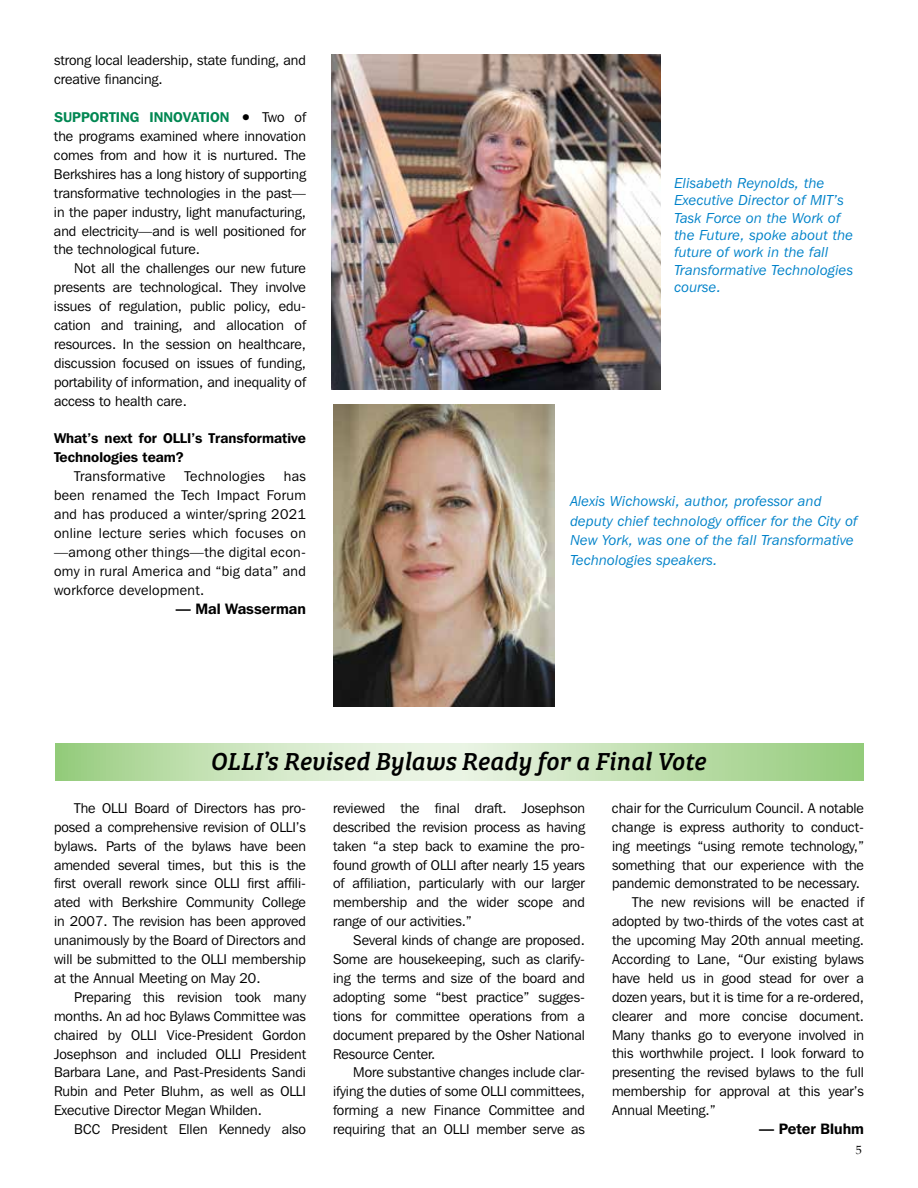
<style>
.page{position:relative;width:918px;height:1188px;background:#fff}
.page>*{position:absolute;margin:0;border:0;box-sizing:border-box;transform-origin:0 0}
.t1{font:italic 25.5px "Bree Serif";color:#000;scale:.96 1}
.t2{font:600 15px "Franklin Gothic IT Cby BT";color:#000}
.t3{font:italic 14.4px/17.2px "Franklin Gothic IT Cby BT";letter-spacing:.02em;color:#0082c9}
.t4{font:14.1px/18.9px "Franklin Gothic IT Cby BT";color:#000;text-align:justify}
.t5{font:600 14.1px/18.9px "Franklin Gothic IT Cby BT";color:#000}
.t6{font:14.1px "Franklin Gothic IT Cby BT";letter-spacing:.025em;color:#000}
.t7{font:12px "Palatino";color:#000}
.s1{font-weight:600;color:#008752}
.s2{font-weight:800;font-size:21px}
</style>
<div class="page">
<img style="left:333px;top:405px;width:222px;height:302px">
<svg style="left:55px;top:743px;width:809px;height:38px;background:#c4e1b5"></svg>
<img style="left:332px;top:55px;width:329px;height:335px">
<p class="t4" style="left:54px;top:51px;width:254px">strong local leadership, state funding, and creative financing.</p>
<p class="t4" style="left:54px;top:108px;width:254px"><span class="s1">SUPPORTING INNOVATION</span> <span class="s2">•</span> Two of the programs examined where innovation comes from and how it is nurtured. The Berkshires has a long history of supporting transformative technologies in the past— in the paper industry, light manufacturing, and electricity—and is well positioned for the technological future.</p>
<p class="t4" style="left:54px;top:259px;width:254px;text-indent:20px">Not all the challenges our new future presents are technological. They involve issues of regulation, public policy, edu&shy;cation and training, and allocation of resources. In the session on healthcare, discussion focused on issues of funding, portability of information, and inequality of access to health care.</p>
<p class="t5" style="left:54px;top:429px;width:253px">What’s next for OLLI’s Transformative<br>Technologies team?</p>
<p class="t6" style="left:74px;top:468px;width:93px">Transformative</p>
<p class="t6" style="left:185px;top:468px;width:82px">Technologies</p>
<p class="t4" style="left:54px;top:467px;width:254px;text-indent:230px">has been renamed the Tech Impact Forum and has produced a winter/spring 2021 online lecture series which focuses on —among other things—the digital econ&shy;omy in rural America and “big data” and workforce development.</p>
<p class="t2" style="left:176px;top:599px;width:132px">— Mal Wasserman</p>
<p class="t3" style="left:674px;top:174px;width:180px">Elisabeth Reynolds, the<br>Executive Director of MIT’s<br>Task Force on the Work of the Future, spoke about the future of work in the fall<br>Transformative Technologies course.</p>
<p class="t3" style="left:570px;top:491px;width:289px;line-height:19.5px">Alexis Wichowski, author, professor and deputy chief technology officer for the City of New York, was one of the fall Transformative Technologies speakers.</p>
<h1 class="t1" style="left:210px;top:742px;width:518px">OLLI’s Revised Bylaws Ready for a Final Vote</h1>
<p class="t4" style="left:333px;top:798px;width:254px">reviewed the final draft. Josephson described the revision process as having taken “a step back to examine the pro&shy;found growth of OLLI after nearly 15 years of affiliation, particularly with our larger membership and the wider scope and range of our activities.”</p>
<p class="t4" style="left:333px;top:931px;width:254px;text-indent:20px">Several kinds of change are proposed.<br>Some are housekeeping, such as clarify&shy;ing the terms and size of the board and adopting some “best practice” sugges&shy;tions for committee operations from a document prepared by the Osher National Resource Center.</p>
<p class="t4" style="left:333px;top:1063px;width:254px;text-indent:20px">More substantive changes include clar&shy;ifying the duties of some OLLI committees, forming a new Finance Committee and requiring that an OLLI member serve as</p>
<p class="t4" style="left:612px;top:798px;width:253px">chair for the Curriculum Council. A notable</p>
<p class="t4" style="left:612px;top:817px;width:254px">change is express authority to conduct-</p>
<p class="t4" style="left:612px;top:836px;width:253px">ing meetings “using remote technology,”</p>
<p class="t4" style="left:612px;top:855px;width:254px">something that our experience with the</p>
<p class="t4" style="left:612px;top:874px;width:249px">pandemic demonstrated to be necessary.</p>
<p class="t4" style="left:632px;top:893px;width:233px">The new revisions will be enacted if</p>
<p class="t4" style="left:612px;top:912px;width:254px">adopted by two-thirds of the votes cast at</p>
<p class="t4" style="left:612px;top:931px;width:254px">the upcoming May 20th annual meeting.</p>
<p class="t4" style="left:612px;top:949px;width:253px">According to Lane, “Our existing bylaws</p>
<p class="t4" style="left:612px;top:968px;width:253px">have held us in good stead for over a</p>
<p class="t4" style="left:612px;top:987px;width:254px">dozen years, but it is time for a re-ordered,</p>
<p class="t4" style="left:612px;top:1006px;width:254px">clearer and more concise document.</p>
<p class="t4" style="left:612px;top:1025px;width:254px">Many thanks go to everyone involved in</p>
<p class="t4" style="left:612px;top:1044px;width:254px">this worthwhile project. I look forward to</p>
<p class="t4" style="left:612px;top:1063px;width:254px">presenting the revised bylaws to the full</p>
<p class="t4" style="left:612px;top:1082px;width:253px">membership for approval at this year’s</p>
<p class="t4" style="left:612px;top:1101px;width:105px">Annual Meeting.”</p>
<p class="t2" style="left:759px;top:1119px;width:106px">— Peter Bluhm</p>
<p class="t4" style="left:54px;top:798px;width:254px;text-indent:20px">The OLLI Board of Directors has pro&shy;posed a comprehensive revision of OLLI’s bylaws. Parts of the bylaws have been amended several times, but this is the first overall rework since OLLI first affili&shy;ated with Berkshire Community College in 2007. The revision has been approved unanimously by the Board of Directors and will be submitted to the OLLI membership at the Annual Meeting on May 20.</p>
<p class="t4" style="left:54px;top:987px;width:254px;text-indent:20px">Preparing this revision took many months. An ad hoc Bylaws Committee was chaired by OLLI Vice-President Gordon Josephson and included OLLI President Barbara Lane, and Past-Presidents Sandi Rubin and Peter Bluhm, as well as OLLI Executive Director Megan Whilden.</p>
<p class="t4" style="left:74px;top:1119px;width:233px">BCC President Ellen Kennedy also</p>
<p class="t7" style="left:856px;top:1140px;width:7px">5</p>
</div>
